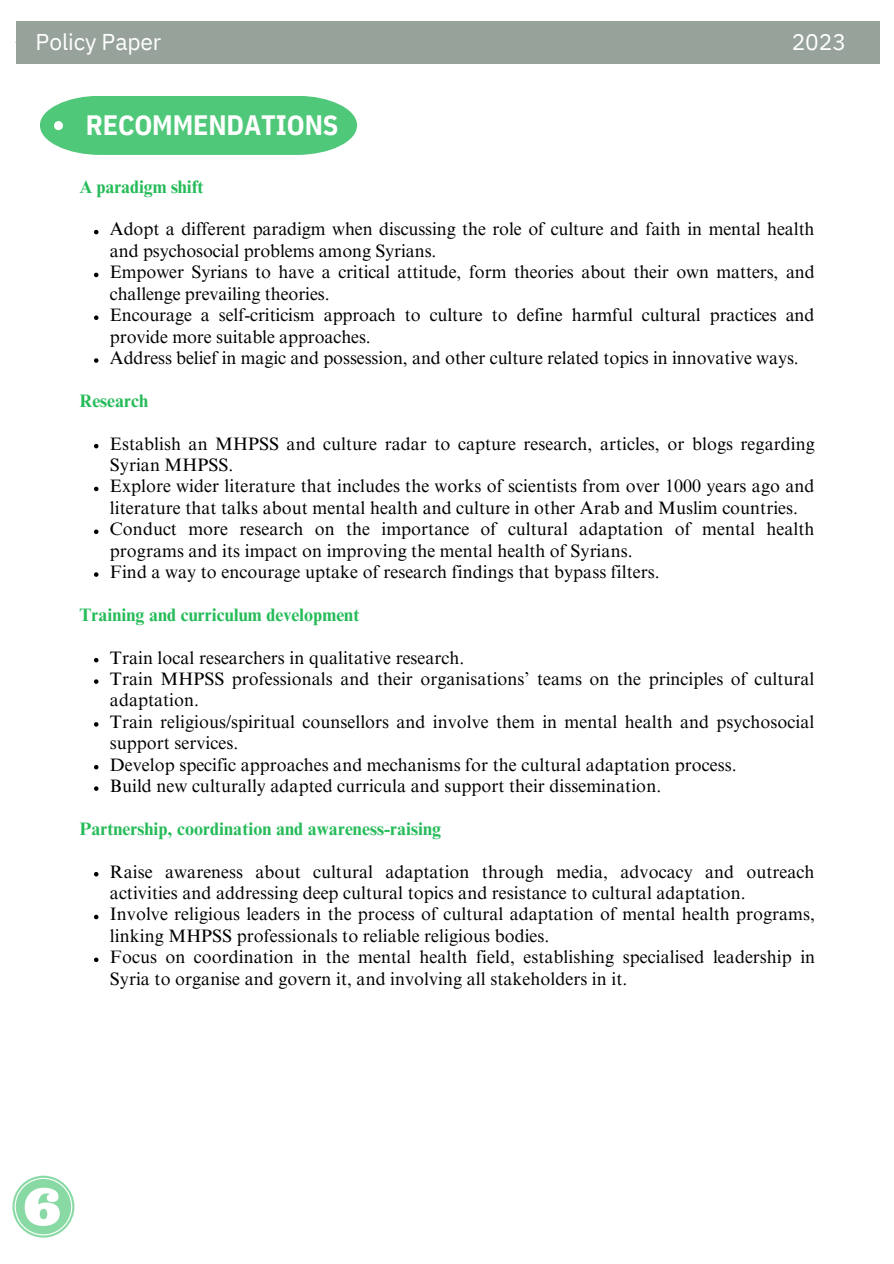
<style>
.page{position:relative;width:894px;height:1264px;background:#fff}
.page>*{position:absolute;margin:0;border:0;box-sizing:border-box;transform-origin:0 0}
.t1{font:700 27.9px "IBM Plex Sans Cond";letter-spacing:-.005em;color:#fff}
.t2{font:22.8px "IBM Plex Sans";letter-spacing:-.005em;color:#fff}
.t3{font:18px/21.5px "Times NRMT Pro";letter-spacing:.005em;color:#000}
.t4{font:700 18px "Times NRMT Pro";letter-spacing:.005em;color:#26bb59}
</style>
<div class="page">
<svg style="left:12px;top:1175px;width:62px;height:62px"></svg>
<div style="left:16px;top:21px;width:863px;height:42px;background:#97a29b"></div>
<hr style="left:15px;top:42px;width:366px;height:1px;background:#97a29b">
<svg style="left:40px;top:96px;width:317px;height:59px;background:#5ecc84"></svg>
<svg style="left:94px;top:230px;width:4px;height:4px"></svg>
<svg style="left:94px;top:273px;width:4px;height:4px"></svg>
<svg style="left:94px;top:315px;width:4px;height:5px"></svg>
<svg style="left:94px;top:358px;width:4px;height:5px"></svg>
<svg style="left:94px;top:444px;width:4px;height:4px"></svg>
<svg style="left:94px;top:486px;width:4px;height:5px"></svg>
<svg style="left:94px;top:529px;width:4px;height:5px"></svg>
<svg style="left:94px;top:572px;width:4px;height:5px"></svg>
<svg style="left:94px;top:658px;width:4px;height:4px"></svg>
<svg style="left:94px;top:679px;width:4px;height:5px"></svg>
<svg style="left:94px;top:722px;width:4px;height:4px"></svg>
<svg style="left:94px;top:765px;width:4px;height:4px"></svg>
<svg style="left:94px;top:786px;width:4px;height:4px"></svg>
<svg style="left:94px;top:872px;width:4px;height:4px"></svg>
<svg style="left:94px;top:914px;width:4px;height:5px"></svg>
<svg style="left:94px;top:957px;width:4px;height:5px"></svg>
<p class="t2" style="left:36px;top:27px;width:127px">Policy Paper</p>
<p class="t2" style="left:791px;top:27px;width:56px">2023</p>
<p class="t1" style="left:86px;top:106px;width:254px">RECOMMENDATIONS</p>
<p class="t4" style="left:79px;top:180px;width:126px">A paradigm shift</p>
<p class="t3" style="left:110px;top:221px;width:706px">Adopt a different paradigm when discussing the role of culture and faith in mental health and psychosocial problems among Syrians.</p>
<p class="t3" style="left:110px;top:264px;width:706px">Empower Syrians to have a critical attitude, form theories about their own matters, and challenge prevailing theories.</p>
<p class="t3" style="left:110px;top:306px;width:705px">Encourage a self-criticism approach to culture to define harmful cultural practices and provide more suitable approaches.</p>
<p class="t3" style="left:110px;top:349px;width:690px">Address belief in magic and possession, and other culture related topics in innovative ways.</p>
<p class="t4" style="left:79px;top:394px;width:70px">Research</p>
<p class="t3" style="left:110px;top:435px;width:706px">Establish an MHPSS and culture radar to capture research, articles, or blogs regarding<br>Syrian MHPSS.</p>
<p class="t3" style="left:110px;top:477px;width:705px">Explore wider literature that includes the works of scientists from over 1000 years ago and literature that talks about mental health and culture in other Arab and Muslim countries.</p>
<p class="t3" style="left:110px;top:520px;width:705px">Conduct more research on the importance of cultural adaptation of mental health programs and its impact on improving the mental health of Syrians.</p>
<p class="t3" style="left:110px;top:563px;width:551px">Find a way to encourage uptake of research findings that bypass filters.</p>
<p class="t4" style="left:79px;top:608px;width:281px">Training and curriculum development</p>
<p class="t3" style="left:110px;top:649px;width:356px">Train local researchers in qualitative research.</p>
<p class="t3" style="left:110px;top:670px;width:705px">Train MHPSS professionals and their organisations’ teams on the principles of cultural adaptation.</p>
<p class="t3" style="left:110px;top:713px;width:705px">Train religious/spiritual counsellors and involve them in mental health and psychosocial support services.</p>
<p class="t3" style="left:110px;top:756px;width:628px">Develop specific approaches and mechanisms for the cultural adaptation process.</p>
<p class="t3" style="left:110px;top:777px;width:552px">Build new culturally adapted curricula and support their dissemination.</p>
<p class="t4" style="left:79px;top:821px;width:363px">Partnership, coordination and awareness-raising</p>
<p class="t3" style="left:110px;top:863px;width:705px">Raise awareness about cultural adaptation through media, advocacy and outreach activities and addressing deep cultural topics and resistance to cultural adaptation.</p>
<p class="t3" style="left:110px;top:905px;width:706px">Involve religious leaders in the process of cultural adaptation of mental health programs, linking MHPSS professionals to reliable religious bodies.</p>
<p class="t3" style="left:110px;top:948px;width:706px">Focus on coordination in the mental health field, establishing specialised leadership in<br>Syria to organise and govern it, and involving all stakeholders in it.</p>
</div>
